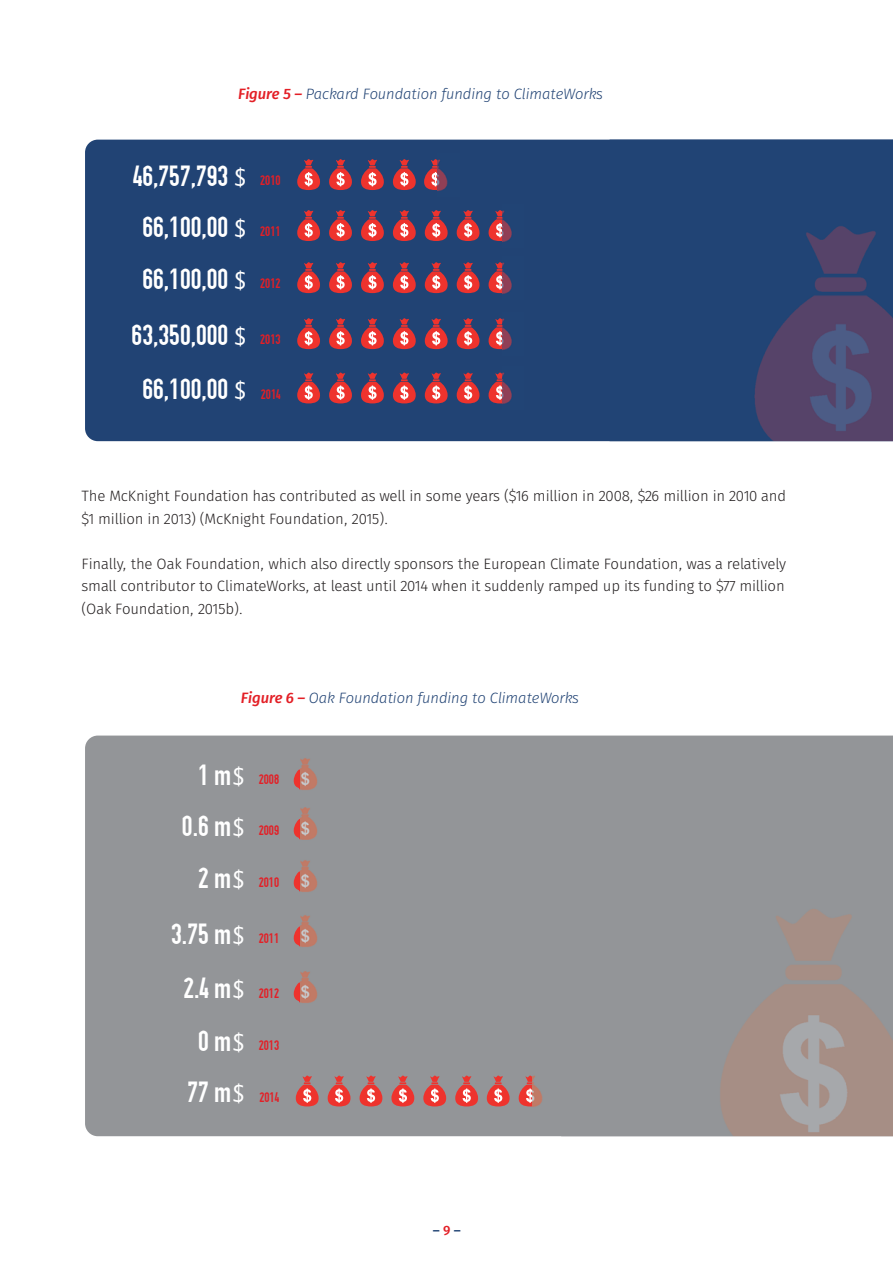
<style>
.page{position:relative;width:893px;height:1263px;background:#fff}
.page>*{position:absolute;margin:0;border:0;box-sizing:border-box;transform-origin:0 0}
.t1{font:29.25px/51.3px "OSP DIN";color:#fff;text-align:center}
.t2{font:15px/22.8px "Fira Sans OT Light";letter-spacing:-.01em;color:#231f20;text-align:justify}
.t3{font:italic 15px "Fira Sans OT Light";letter-spacing:-.01em;color:#214374}
.t4{font:13.95px "OSP DIN";color:#e31f26}
.t5{font:13.5px "Fira Sans OT Medium";color:#214374}
.s1{font-family:"Fira Sans OT Medium";color:#e31f26}
.s2{font-family:"Lucida Grande";font-size:23.7px}
.s3{font-size:13.95px;color:#e31f26}
.s4{font-size:29.25px;color:#fff}
.s5{font-family:"Lucida Grande";font-size:23.7px;color:#fff}
.s6{color:#e31f26}
</style>
<div class="page">
<svg style="left:85px;top:140px;width:808px;height:301px;fill:#214374"></svg>
<svg style="left:297px;top:372px;width:23px;height:31px"></svg>
<svg style="left:329px;top:372px;width:23px;height:31px"></svg>
<svg style="left:361px;top:372px;width:23px;height:31px"></svg>
<svg style="left:393px;top:372px;width:23px;height:31px"></svg>
<svg style="left:425px;top:372px;width:23px;height:31px"></svg>
<svg style="left:457px;top:372px;width:22px;height:31px"></svg>
<svg style="left:489px;top:372px;width:13px;height:31px"></svg>
<img style="left:502px;top:367px;width:22px;height:42px">
<svg style="left:297px;top:318px;width:23px;height:31px"></svg>
<svg style="left:329px;top:318px;width:23px;height:31px"></svg>
<svg style="left:361px;top:318px;width:23px;height:31px"></svg>
<svg style="left:393px;top:318px;width:23px;height:31px"></svg>
<svg style="left:425px;top:318px;width:23px;height:31px"></svg>
<svg style="left:457px;top:318px;width:22px;height:31px"></svg>
<svg style="left:489px;top:318px;width:13px;height:31px"></svg>
<img style="left:502px;top:312px;width:22px;height:43px">
<svg style="left:297px;top:262px;width:23px;height:31px"></svg>
<svg style="left:329px;top:262px;width:23px;height:31px"></svg>
<svg style="left:361px;top:262px;width:23px;height:31px"></svg>
<svg style="left:393px;top:262px;width:23px;height:31px"></svg>
<svg style="left:425px;top:262px;width:23px;height:31px"></svg>
<svg style="left:457px;top:262px;width:22px;height:31px"></svg>
<svg style="left:489px;top:262px;width:13px;height:31px"></svg>
<img style="left:502px;top:256px;width:22px;height:43px">
<svg style="left:297px;top:210px;width:23px;height:31px"></svg>
<svg style="left:329px;top:210px;width:23px;height:31px"></svg>
<svg style="left:361px;top:210px;width:23px;height:31px"></svg>
<svg style="left:393px;top:210px;width:23px;height:31px"></svg>
<svg style="left:425px;top:210px;width:23px;height:31px"></svg>
<svg style="left:457px;top:210px;width:22px;height:31px"></svg>
<svg style="left:489px;top:210px;width:13px;height:31px"></svg>
<img style="left:502px;top:204px;width:22px;height:43px">
<svg style="left:297px;top:159px;width:23px;height:31px"></svg>
<svg style="left:329px;top:159px;width:23px;height:31px"></svg>
<svg style="left:361px;top:159px;width:23px;height:31px"></svg>
<svg style="left:393px;top:159px;width:23px;height:31px"></svg>
<svg style="left:424px;top:159px;width:14px;height:31px"></svg>
<img style="left:438px;top:153px;width:21px;height:43px">
<div style="left:85px;top:735px;width:808px;height:401px;background:#939598"></div>
<img style="left:561px;top:777px;width:332px;height:359px">
<svg style="left:296px;top:1075px;width:23px;height:31px"></svg>
<svg style="left:328px;top:1075px;width:22px;height:31px"></svg>
<svg style="left:360px;top:1075px;width:22px;height:31px"></svg>
<svg style="left:391px;top:1075px;width:23px;height:31px"></svg>
<svg style="left:423px;top:1075px;width:23px;height:31px"></svg>
<svg style="left:455px;top:1075px;width:23px;height:31px"></svg>
<svg style="left:487px;top:1075px;width:23px;height:31px"></svg>
<svg style="left:519px;top:1075px;width:13px;height:31px"></svg>
<img style="left:532px;top:1070px;width:22px;height:42px">
<svg style="left:294px;top:767px;width:5px;height:22px"></svg>
<img style="left:299px;top:752px;width:30px;height:43px">
<svg style="left:294px;top:817px;width:5px;height:22px"></svg>
<img style="left:299px;top:802px;width:30px;height:43px">
<svg style="left:294px;top:869px;width:5px;height:22px"></svg>
<img style="left:299px;top:854px;width:30px;height:43px">
<svg style="left:294px;top:924px;width:5px;height:22px"></svg>
<img style="left:299px;top:909px;width:30px;height:43px">
<svg style="left:294px;top:980px;width:5px;height:22px"></svg>
<img style="left:299px;top:965px;width:30px;height:43px">
<p class="t3" style="left:238px;top:88px;width:366px"><span class="s1">Figure 5 –</span> Packard Foundation funding to ClimateWorks</p>
<h1 class="t1" style="left:133px;top:151px;width:149px">46,757,793 <span class="s2">$</span> <span class="s3">2010<br></span>66,100,00 <span class="s2">$</span> <span class="s3">2011<br></span>66,100,00 <span class="s2">$</span> <span class="s3">2012</span></h1>
<h1 class="t1" style="left:132px;top:308px;width:150px;line-height:54.4px">63,350,000 <span class="s2">$</span> <span class="s3">2013<br></span>66,100,00 <span class="s2">$</span> <span class="s3">2014</span></h1>
<p class="t2" style="left:82px;top:485px;width:706px">The McKnight Foundation has contributed as well in some years ($16 million in 2008, $26 million in 2010 and $1 million in 2013) (McKnight Foundation, 2015).</p>
<p class="t2" style="left:82px;top:553px;width:706px">Finally, the Oak Foundation, which also directly sponsors the European Climate Foundation, was a relatively small contributor to ClimateWorks, at least until 2014 when it suddenly ramped up its funding to $77 million (Oak Foundation, 2015b).</p>
<p class="t3" style="left:241px;top:692px;width:340px"><span class="s1">Figure 6 –</span> Oak Foundation funding to ClimateWorks</p>
<p class="t4" style="left:198px;top:771px;width:83px"><span class="s4">1 m</span><span class="s5">$</span> 2008</p>
<h1 class="t1" style="left:182px;top:800px;width:99px">0.6 m<span class="s2">$</span> <span class="s3">2009</span></h1>
<p class="t4" style="left:198px;top:874px;width:83px"><span class="s4">2 m</span><span class="s5">$</span> 2010</p>
<h1 class="t1" style="left:171px;top:907px;width:109px;line-height:54.4px">3.75 m<span class="s2">$</span> <span class="s3">2011<br></span>2.4 m<span class="s2">$</span> <span class="s3">2012</span></h1>
<p class="t4" style="left:198px;top:1037px;width:83px"><span class="s4">0 m</span><span class="s5">$</span> 2013</p>
<p class="t4" style="left:187px;top:1089px;width:93px"><span class="s4">77 m</span><span class="s5">$</span> 2014</p>
<p class="t5" style="left:433px;top:1224px;width:30px">– <span class="s6">9</span> –</p>
</div>
